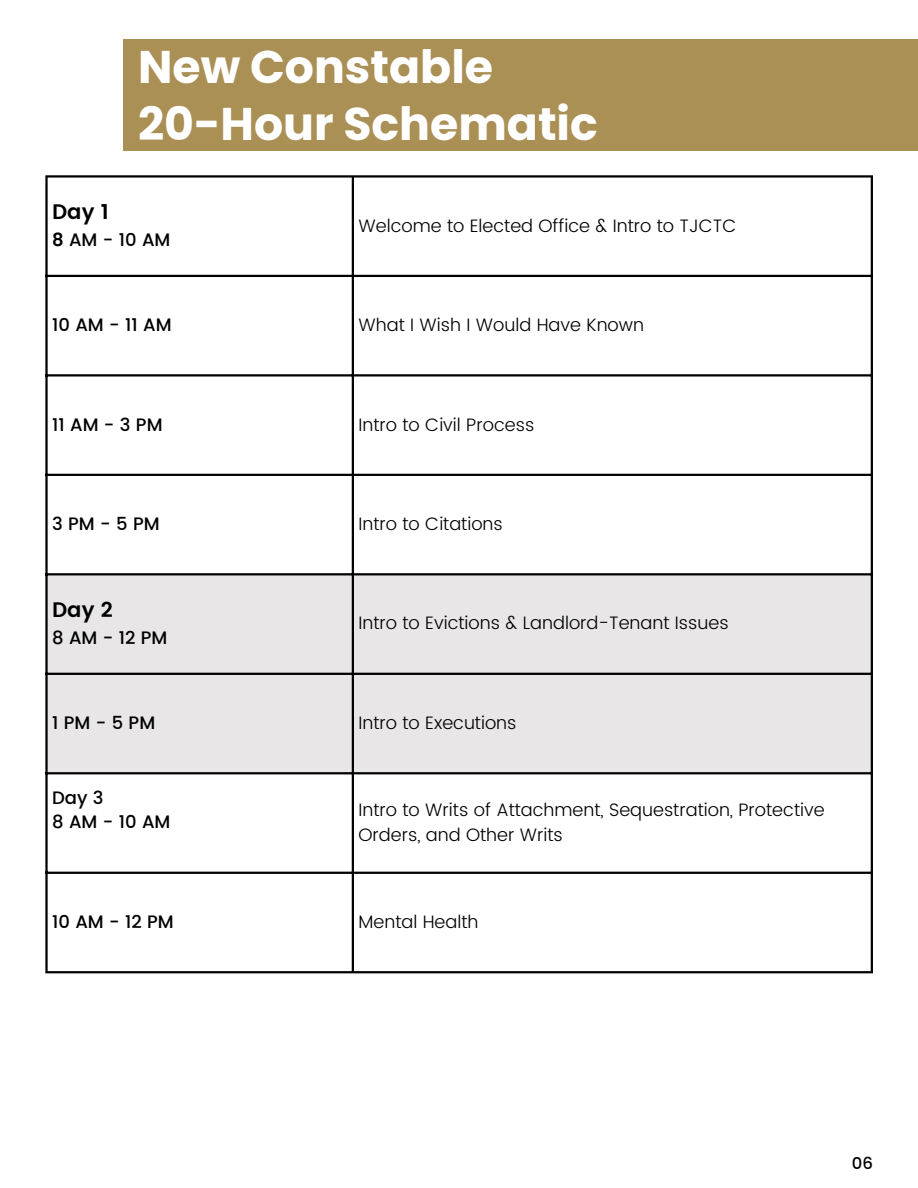
<style>
.page{position:relative;width:918px;height:1188px;background:#fff}
.page>*{position:absolute;margin:0;border:0;box-sizing:border-box;transform-origin:0 0}
.t1{font:700 45.75px/57px "Poppins";color:#fff}
.t2{font:600 21px "Poppins";color:#000}
.t3{font:300 18px/24.8px "Poppins";color:#000}
.t4{font:500 18px/24.8px "Poppins";color:#000}
.t5{font:500 16.5px "Poppins";color:#000}
.s1{font-weight:600}
</style>
<div class="page">
<div style="left:123px;top:40px;width:795px;height:111px;background:#ab9056"></div>
<div style="left:48px;top:575px;width:823px;height:197px;background:#e8e6e6"></div>
<svg style="left:48px;top:774px;width:823px;height:197px"></svg>
<hr style="left:45px;top:178px;width:3px;height:793px;background:#000">
<hr style="left:352px;top:178px;width:2px;height:793px;background:#000">
<hr style="left:871px;top:178px;width:2px;height:793px;background:#000">
<hr style="left:45px;top:175px;width:828px;height:3px;background:#000">
<hr style="left:45px;top:275px;width:828px;height:2px;background:#000">
<hr style="left:45px;top:374px;width:828px;height:3px;background:#000">
<hr style="left:45px;top:474px;width:828px;height:2px;background:#000">
<hr style="left:45px;top:573px;width:828px;height:2px;background:#000">
<hr style="left:45px;top:673px;width:828px;height:2px;background:#000">
<hr style="left:45px;top:772px;width:828px;height:2px;background:#000">
<hr style="left:45px;top:872px;width:828px;height:2px;background:#000">
<hr style="left:45px;top:971px;width:828px;height:2px;background:#000">
<h1 class="t1" style="left:138px;top:38px;width:461px">New Constable<br>20-Hour Schematic</h1>
<p class="t2" style="left:52px;top:199px;width:58px">Day 1</p>
<p class="t4" style="left:52px;top:227px;width:120px"><span class="s1">8</span> AM - 10 AM</p>
<p class="t3" style="left:358px;top:213px;width:379px">Welcome to Elected Office &amp; Intro to TJCTC</p>
<p class="t4" style="left:52px;top:312px;width:121px">10 AM - 11 AM</p>
<p class="t3" style="left:358px;top:312px;width:287px">What I Wish I Would Have Known</p>
<p class="t4" style="left:52px;top:412px;width:112px">11 AM - 3 PM</p>
<p class="t3" style="left:358px;top:412px;width:177px">Intro to Civil Process</p>
<p class="t4" style="left:52px;top:511px;width:109px">3 PM - 5 PM</p>
<p class="t3" style="left:358px;top:511px;width:146px">Intro to Citations</p>
<p class="t2" style="left:52px;top:597px;width:62px">Day 2</p>
<p class="t4" style="left:52px;top:625px;width:117px">8 AM - 12 PM</p>
<p class="t3" style="left:358px;top:611px;width:372px">Intro to Evictions &amp; Landlord-Tenant Issues</p>
<p class="t4" style="left:52px;top:710px;width:105px">1 PM - 5 PM</p>
<p class="t3" style="left:358px;top:710px;width:160px">Intro to Executions</p>
<p class="t4" style="left:52px;top:785px;width:120px">Day 3<br>8 AM - 10 AM</p>
<p class="t3" style="left:358px;top:797px;width:468px">Intro to Writs of Attachment, Sequestration, Protective<br>Orders, and Other Writs</p>
<p class="t4" style="left:52px;top:909px;width:123px">10 AM - 12 PM</p>
<p class="t3" style="left:358px;top:909px;width:121px">Mental Health</p>
<p class="t5" style="left:852px;top:1154px;width:23px">06</p>
</div>
